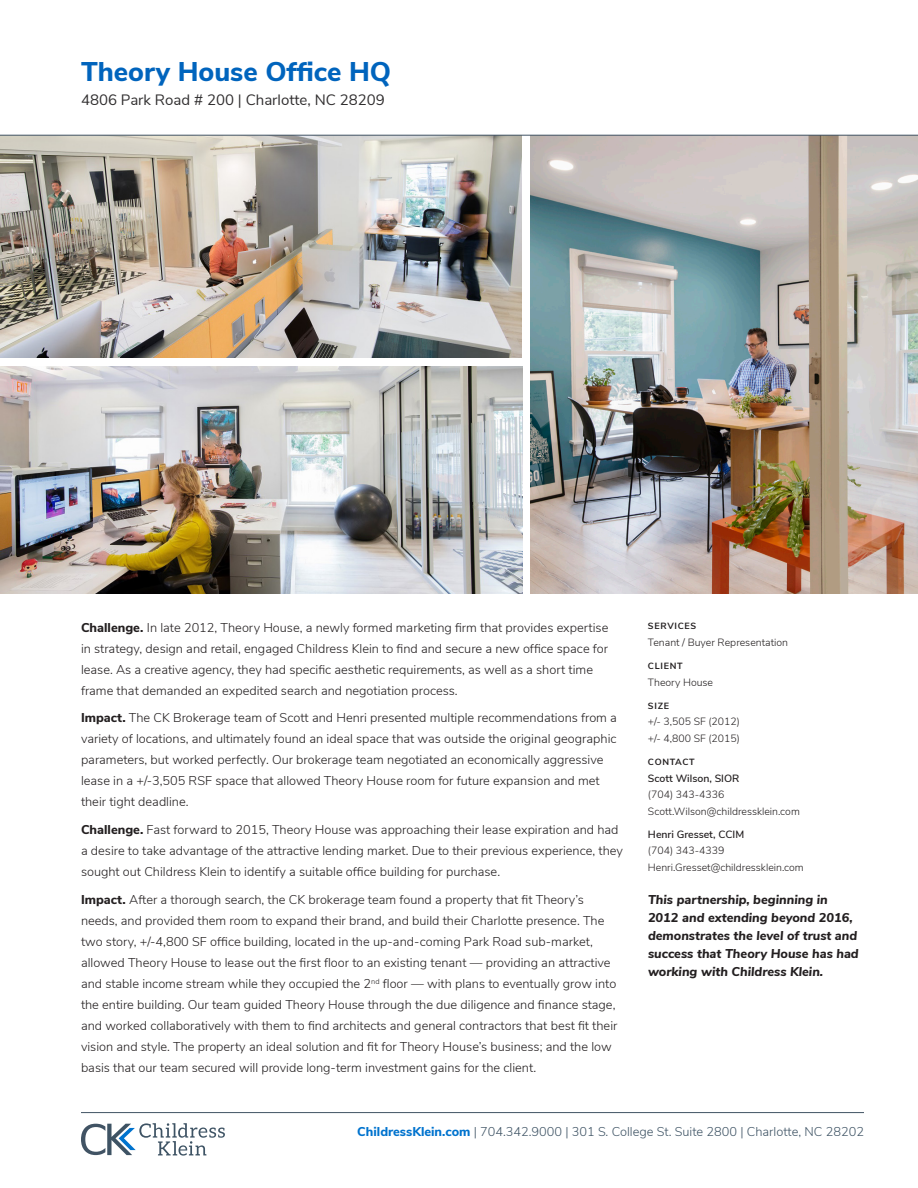
<style>
.page{position:relative;width:918px;height:1188px;background:#fff}
.page>*{position:absolute;margin:0;border:0;box-sizing:border-box;transform-origin:0 0}
.t1{font:800 27px "Nunito Sans";color:#0064bd}
.t2{font:15px "Nunito Sans";color:#312f30}
.t3{font:300 12.75px/21px "Nunito Sans";color:#231f20}
.t4{font:italic 800 12.75px/18px "Nunito Sans";color:#231f20}
.t5{font:300 12.75px "Nunito Sans";color:#3e5364}
.t6{font:300 10.5px "Nunito Sans";color:#231f20}
.t7{font:600 10.5px "Nunito Sans";color:#231f20}
.t8{font:700 9px "Nunito Sans";letter-spacing:.08em;color:#231f20}
.t9{font:700 9px "Nunito Sans";letter-spacing:.08em;color:#231f20}
.s1{font-weight:800}
.s2{font-weight:800;color:#0073ce}
</style>
<div class="page">
<svg style="left:81px;top:1123px;width:144px;height:33px"></svg>
<hr style="left:81px;top:1112px;width:783px;height:1px;background:#415364">
<img style="left:0;top:136px;width:522px;height:222px">
<img style="left:530px;top:136px;width:388px;height:458px">
<img style="left:0;top:366px;width:523px;height:228px">
<hr style="left:0;top:135px;width:918px;height:1px;background:#415364">
<p class="t1" style="left:81px;top:52px;width:312px">Theory House Office HQ</p>
<p class="t2" style="left:81px;top:89px;width:305px">4806 Park Road # 200 | Charlotte, NC 28209</p>
<p class="t3" style="left:81px;top:616px;width:529px"><span class="s1">Challenge.</span> In late 2012, Theory House, a newly formed marketing firm that provides expertise in strategy, design and retail, engaged Childress Klein to find and secure a new office space for lease. As a creative agency, they had specific aesthetic requirements, as well as a short time frame that demanded an expedited search and negotiation process.</p>
<p class="t3" style="left:81px;top:707px;width:537px"><span class="s1">Impact.</span> The CK Brokerage team of Scott and Henri presented multiple recommendations from a variety of locations, and ultimately found an ideal space that was outside the original geographic parameters, but worked perfectly. Our brokerage team negotiated an economically aggressive lease in a +/-3,505 RSF space that allowed Theory House room for future expansion and met their tight deadline.</p>
<p class="t3" style="left:81px;top:819px;width:544px"><span class="s1">Challenge.</span> Fast forward to 2015, Theory House was approaching their lease expiration and had a desire to take advantage of the attractive lending market. Due to their previous experience, they sought out Childress Klein to identify a suitable office building for purchase.</p>
<p class="t3" style="left:81px;top:888px;width:538px"><span class="s1">Impact.</span> After a thorough search, the CK brokerage team found a property that fit Theory’s needs, and provided them room to expand their brand, and build their Charlotte presence. The two story, +/-4,800 SF office building, located in the up-and-coming Park Road sub-market, allowed Theory House to lease out the first floor to an existing tenant — providing an attractive and stable income stream while they occupied the 2<sup>nd</sup> floor — with plans to eventually grow into the entire building. Our team guided Theory House through the due diligence and finance stage, and worked collaboratively with them to find architects and general contractors that best fit their vision and style. The property an ideal solution and fit for Theory House’s business; and the low basis that our team secured will provide long-term investment gains for the client.</p>
<p class="t9" style="left:648px;top:620px;width:50px">SERVICES</p>
<p class="t6" style="left:648px;top:635px;width:142px">Tenant / Buyer Representation</p>
<p class="t8" style="left:648px;top:659px;width:36px">CLIENT</p>
<p class="t6" style="left:648px;top:674px;width:67px">Theory House</p>
<p class="t8" style="left:648px;top:699px;width:23px">SIZE</p>
<p class="t6" style="left:648px;top:714px;width:93px">+/- 3,505 SF (2012)</p>
<p class="t6" style="left:648px;top:731px;width:93px">+/- 4,800 SF (2015)</p>
<p class="t8" style="left:648px;top:755px;width:48px">CONTACT</p>
<p class="t7" style="left:648px;top:770px;width:93px">Scott Wilson, SIOR</p>
<p class="t6" style="left:648px;top:787px;width:78px">(704) 343-4336</p>
<p class="t6" style="left:648px;top:803px;width:153px">Scott.Wilson@childressklein.com</p>
<p class="t7" style="left:648px;top:827px;width:98px">Henri Gresset, CCIM</p>
<p class="t6" style="left:648px;top:843px;width:78px">(704) 343-4339</p>
<p class="t6" style="left:648px;top:860px;width:157px">Henri.Gresset@childressklein.com</p>
<p class="t4" style="left:648px;top:890px;width:212px">This partnership, beginning in<br>2012 and extending beyond 2016, demonstrates the level of trust and success that Theory House has had working with Childress Klein.</p>
<p class="t5" style="left:357px;top:1122px;width:508px"><span class="s2">ChildressKlein.com</span> | 704.342.9000 | 301 S. College St. Suite 2800 | Charlotte, NC 28202</p>
</div>
